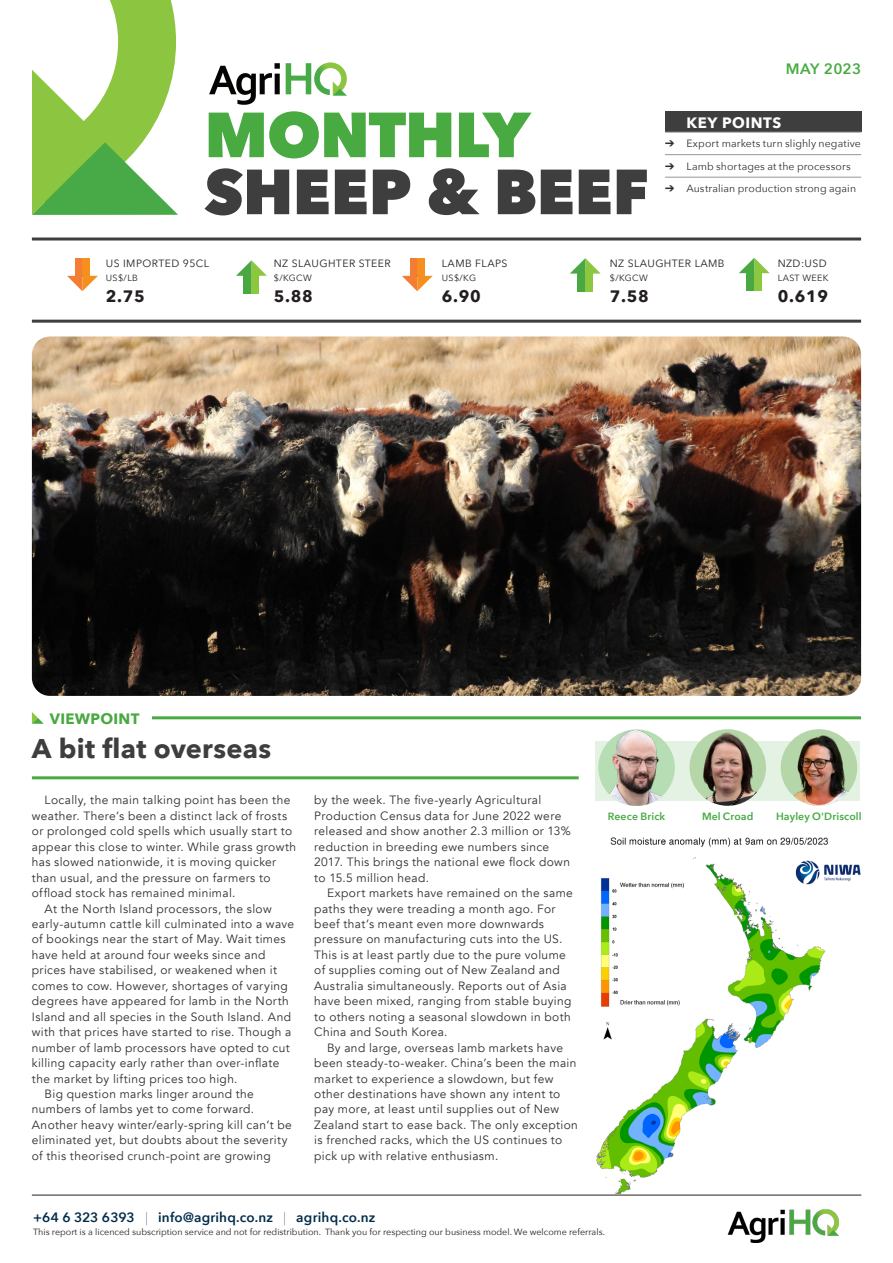
<style>
.page{position:relative;width:893px;height:1263px;background:#fff}
.page>*{position:absolute;margin:0;border:0;box-sizing:border-box;transform-origin:0 0}
.t1{font:800 63px "Avenir Next";color:#3e3e3f}
.t2{font:800 63px "Avenir Next";letter-spacing:-.02em;color:#49aa42}
.Heading_Front-Page{font:700 27px "Avenir Next";letter-spacing:.01em;color:#3e3e3f}
.Arrow_value{font:700 16.5px "Avenir Next";letter-spacing:.04em;color:#231f20}
.t3{font:700 15px "Avenir Next";letter-spacing:.04em;color:#fff}
.Section_Label__Front{font:700 15px "Avenir Next";letter-spacing:.02em;color:#4aa842}
.t4{font:600 15px "Avenir Next";letter-spacing:.02em;color:#49aa42}
.t5{font:600 13.5px "Avenir Next";letter-spacing:.015em;color:#002c4a}
.Main_Text__Front_Pag{font:12px/15.5px "Avenir";letter-spacing:.03em;color:#312f30}
.t6{font:10.5px "Avenir Next";letter-spacing:.01em;color:#312f30}
.Arrow_Heading{font:10.5px "Avenir Next";letter-spacing:.04em;color:#231f20}
.t7{font:600 10.5px "Avenir Next";letter-spacing:.015em;color:#44aa42}
.t8{font:600 10.5px "Avenir Next";letter-spacing:.015em;color:#49aa42}
.Arrow_unit{font:9px "Avenir Next";color:#231f20}
.Arrow_unit-2{font:9px "Avenir Next";letter-spacing:.04em;color:#231f20}
.s1{font-weight:200}
</style>
<div class="page">
<svg style="left:209px;top:63px;width:71px;height:42px"></svg>
<svg style="left:286px;top:62px;width:61px;height:34px"></svg>
<svg style="left:32px;top:0;width:146px;height:215px"></svg>
<div style="left:665px;top:111px;width:196px;height:21px;background:#3e3e3f"></div>
<img style="left:727px;top:1209px;width:111px;height:34px">
<hr style="left:32px;top:1195px;width:829px;height:1px;background:#231f20">
<div style="left:251px;top:275px;width:8px;height:18px;background:#8cc740"></div>
<div style="left:244px;top:275px;width:7px;height:18px;background:#4aa842"></div>
<svg style="left:236px;top:260px;width:31px;height:16px"></svg>
<hr style="left:32px;top:237px;width:829px;height:3px;background:#3e3e3f">
<hr style="left:32px;top:320px;width:829px;height:3px;background:#3e3e3f">
<img style="left:32px;top:336px;width:829px;height:360px">
<hr style="left:32px;top:776px;width:547px;height:3px;background:#49aa42">
<hr style="left:152px;top:716px;width:709px;height:3px;background:#49aa42">
<svg style="left:32px;top:712px;width:12px;height:12px"></svg>
<div style="left:595px;top:741px;width:265px;height:59px;background:#e4f2e3"></div>
<hr style="left:665px;top:132px;width:196px;height:1px;background:#939598">
<hr style="left:665px;top:154px;width:196px;height:1px;background:#939598">
<hr style="left:665px;top:177px;width:196px;height:1px;background:#939598">
<img style="left:597px;top:837px;width:264px;height:356px">
<div style="left:585px;top:273px;width:8px;height:18px;background:#8cc740"></div>
<div style="left:577px;top:273px;width:8px;height:18px;background:#4aa842"></div>
<svg style="left:570px;top:258px;width:31px;height:16px"></svg>
<div style="left:410px;top:258px;width:7px;height:19px;background:#f47d36"></div>
<div style="left:417px;top:258px;width:8px;height:19px;background:#f78f1e"></div>
<svg style="left:402px;top:276px;width:31px;height:15px"></svg>
<div style="left:75px;top:258px;width:8px;height:19px;background:#f47d36"></div>
<div style="left:82px;top:258px;width:8px;height:19px;background:#f78f1e"></div>
<svg style="left:67px;top:276px;width:31px;height:15px"></svg>
<div style="left:754px;top:272px;width:8px;height:19px;background:#8cc740"></div>
<div style="left:746px;top:272px;width:8px;height:19px;background:#4aa842"></div>
<svg style="left:739px;top:258px;width:31px;height:15px"></svg>
<img style="left:781px;top:729px;width:76px;height:77px;border-radius:38px">
<img style="left:600px;top:729px;width:73px;height:77px">
<div style="left:689px;top:729px;width:77px;height:77px;background:#b5d6a9;border-radius:50%"></div>
<img style="left:694px;top:729px;width:66px;height:77px">
<h1 class="t2" style="left:205px;top:96px;width:327px">MONTHLY</h1>
<h1 class="t1" style="left:205px;top:153px;width:446px">SHEEP &amp; BEEF</h1>
<p class="t4" style="left:786px;top:56px;width:77px">May 2023</p>
<p class="t3" style="left:686px;top:109px;width:97px">KEY POINTS</p>
<p class="t6" style="left:665px;top:135px;width:197px">➔ Export markets turn slighly negative</p>
<p class="t6" style="left:665px;top:157px;width:187px">➔ Lamb shortages at the processors</p>
<p class="t6" style="left:665px;top:180px;width:193px">➔ Australian production strong again</p>
<p class="Arrow_Heading" style="left:106px;top:254px;width:105px">US IMPORTED 95CL</p>
<p class="Arrow_Heading" style="left:274px;top:254px;width:119px">NZ SLAUGHTER STEER</p>
<p class="Arrow_Heading" style="left:442px;top:254px;width:67px">LAMB FLAPS</p>
<p class="Arrow_Heading" style="left:610px;top:254px;width:116px">NZ SLAUGHTER LAMB</p>
<p class="Arrow_Heading" style="left:778px;top:254px;width:50px">NZD:USD</p>
<p class="Arrow_unit" style="left:106px;top:271px;width:34px">US$/LB</p>
<p class="Arrow_unit" style="left:274px;top:271px;width:40px">$/KGCW</p>
<p class="Arrow_unit" style="left:442px;top:271px;width:36px">US$/KG</p>
<p class="Arrow_unit" style="left:610px;top:271px;width:40px">$/KGCW</p>
<p class="Arrow_unit-2" style="left:778px;top:271px;width:52px">LAST WEEK</p>
<p class="Arrow_value" style="left:106px;top:282px;width:40px">2.75</p>
<p class="Arrow_value" style="left:274px;top:282px;width:40px">5.88</p>
<p class="Arrow_value" style="left:442px;top:282px;width:40px">6.90</p>
<p class="Arrow_value" style="left:610px;top:282px;width:40px">7.58</p>
<p class="Arrow_value" style="left:778px;top:282px;width:52px">0.619</p>
<p class="Section_Label__Front" style="left:50px;top:705px;width:91px">VIEWPOINT</p>
<p class="Heading_Front-Page" style="left:32px;top:725px;width:241px">A bit flat overseas</p>
<p class="Main_Text__Front_Pag" style="left:32px;top:793px;width:266px;text-indent:13px">Locally, the main talking point has been the weather. There’s been a distinct lack of frosts or prolonged cold spells which usually start to appear this close to winter. While grass growth has slowed nationwide, it is moving quicker than usual, and the pressure on farmers to offload stock has remained minimal.</p>
<p class="Main_Text__Front_Pag" style="left:32px;top:901px;width:264px;text-indent:13px">At the North Island processors, the slow early-autumn cattle kill culminated into a wave of bookings near the start of May. Wait times have held at around four weeks since and prices have stabilised, or weakened when it comes to cow. However, shortages of varying degrees have appeared for lamb in the North Island and all species in the South Island. And with that prices have started to rise. Though a number of lamb processors have opted to cut killing capacity early rather than over-inflate the market by lifting prices too high.</p>
<p class="Main_Text__Front_Pag" style="left:32px;top:1086px;width:261px;text-indent:13px">Big question marks linger around the numbers of lambs yet to come forward.<br>Another heavy winter/early-spring kill can’t be eliminated yet, but doubts about the severity of this theorised crunch-point are growing</p>
<p class="Main_Text__Front_Pag" style="left:314px;top:793px;width:258px">by the week. The five-yearly Agricultural Production Census data for June 2022 were released and show another 2.3 million or 13% reduction in breeding ewe numbers since 2017. This brings the national ewe flock down to 15.5 million head.</p>
<p class="Main_Text__Front_Pag" style="left:314px;top:885px;width:260px;text-indent:13px">Export markets have remained on the same paths they were treading a month ago. For beef that’s meant even more downwards pressure on manufacturing cuts into the US.<br>This is at least partly due to the pure volume of supplies coming out of New Zealand and Australia simultaneously. Reports out of Asia have been mixed, ranging from stable buying to others noting a seasonal slowdown in both China and South Korea.</p>
<p class="Main_Text__Front_Pag" style="left:314px;top:1040px;width:265px;text-indent:13px">By and large, overseas lamb markets have been steady-to-weaker. China’s been the main market to experience a slowdown, but few other destinations have shown any intent to pay more, at least until supplies out of New Zealand start to ease back. The only exception is frenched racks, which the US continues to pick up with relative enthusiasm.</p>
<p class="t5" style="left:33px;top:1206px;width:344px">+64 6 323 6393 <span class="s1">|</span> info@agrihq.co.nz <span class="s1">|</span> agrihq.co.nz</p>
<p class="t8" style="left:608px;top:807px;width:59px">Reece Brick</p>
<p class="t7" style="left:702px;top:807px;width:53px">Mel Croad</p>
<p class="t7" style="left:776px;top:807px;width:87px">Hayley O'Driscoll</p>
<p class="Arrow_unit" style="left:33px;top:1224px;width:573px">This report is a licenced subscription service and not for redistribution. Thank you for respecting our business model. We welcome referrals.</p>
</div>
